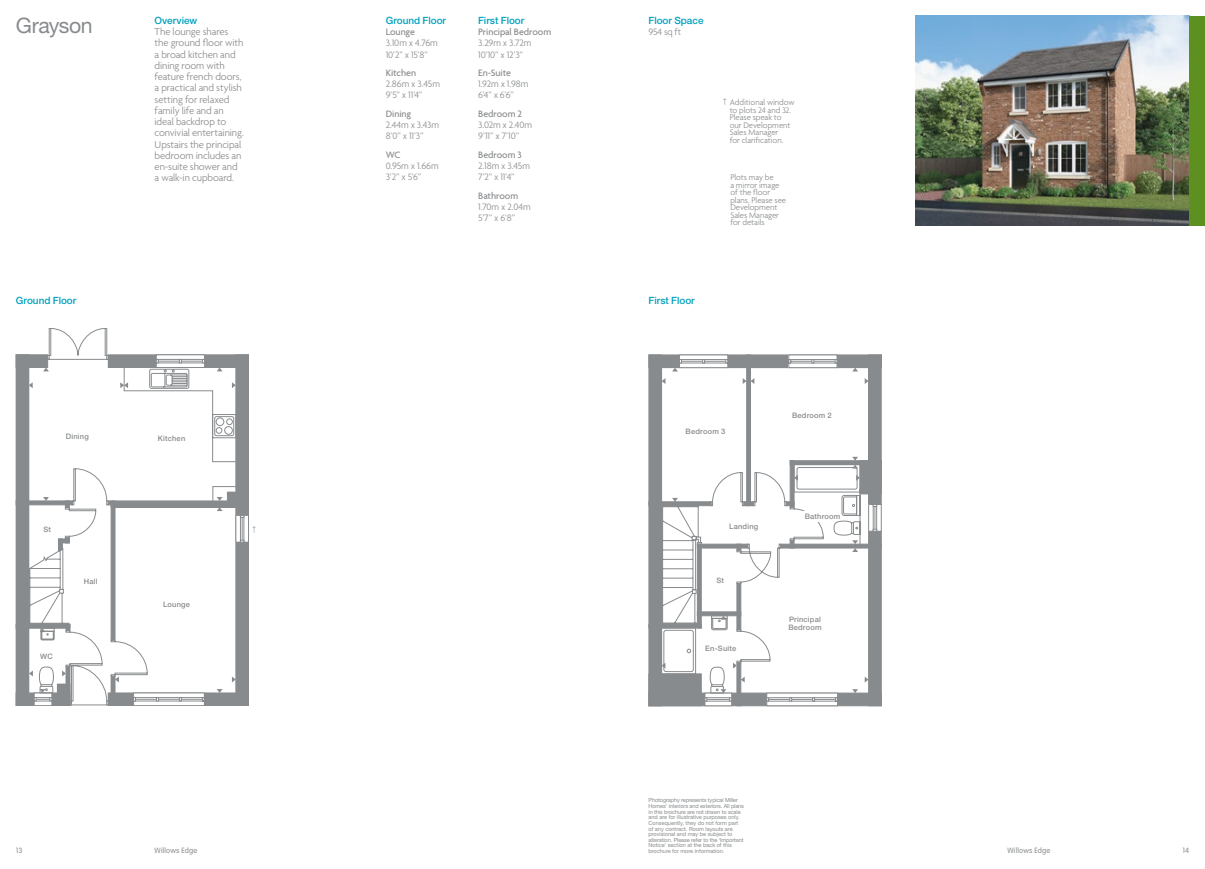
<style>
.page{position:relative;width:1205px;height:869px;background:#fff}
.page>*{position:absolute;margin:0;border:0;box-sizing:border-box;transform-origin:0 0}
.t1{font:21.25px "Helvetica Neue";letter-spacing:-.025em;color:#888b8d}
.t2{font:300 10.62px/11.2px "Agenda";letter-spacing:-.01em;color:#888b8d}
.t3{font:300 10px/11.2px "Agenda";letter-spacing:-.01em;color:#888b8d}
.t4{font:500 10px "Agenda";letter-spacing:-.005em;color:#888b8d}
.t5{font:500 10px "Helvetica Neue";letter-spacing:-.005em;color:#00a1be}
.t6{font:300 8.75px/7.5px "Agenda";letter-spacing:-.005em;color:#888b8d}
.t7{font:500 7.5px/8px "Helvetica Neue";letter-spacing:.025em;color:#888b8d}
.t8{font:300 7.5px "VAG Rounded";letter-spacing:.025em;color:#888b8d}
.t9{font:5.62px/5.6px "Helvetica Neue";letter-spacing:-.005em;color:#888b8d}
</style>
<div class="page">
<img style="left:915px;top:16px;width:274px;height:209px">
<div style="left:1189px;top:16px;width:16px;height:209px;background:#5d9021"></div>
<div style="left:236px;top:354px;width:12px;height:351px;background:#888b8d"></div>
<div style="left:236px;top:354px;width:13px;height:351px;border:1px solid #888b8d"></div>
<div style="left:16px;top:354px;width:13px;height:351px;background:#888b8d"></div>
<div style="left:108px;top:354px;width:140px;height:13px;background:#888b8d"></div>
<div style="left:108px;top:354px;width:141px;height:13px;border:1px solid #888b8d"></div>
<div style="left:108px;top:692px;width:140px;height:13px;background:#888b8d"></div>
<div style="left:108px;top:692px;width:141px;height:13px;border:1px solid #888b8d"></div>
<div style="left:227px;top:492px;width:21px;height:15px;background:#888b8d"></div>
<div style="left:227px;top:491px;width:22px;height:16px;border:1px solid #888b8d"></div>
<svg style="left:236px;top:515px;width:13px;height:27px"></svg>
<svg style="left:28px;top:328px;width:208px;height:377px"></svg>
<svg style="left:232px;top:382px;width:4px;height:6px"></svg>
<svg style="left:217px;top:367px;width:6px;height:4px"></svg>
<svg style="left:217px;top:497px;width:6px;height:3px"></svg>
<svg style="left:29px;top:382px;width:4px;height:6px"></svg>
<svg style="left:120px;top:382px;width:8px;height:6px"></svg>
<svg style="left:43px;top:367px;width:6px;height:4px"></svg>
<svg style="left:43px;top:497px;width:6px;height:3px"></svg>
<svg style="left:115px;top:676px;width:4px;height:6px"></svg>
<svg style="left:232px;top:676px;width:4px;height:6px"></svg>
<svg style="left:217px;top:688px;width:6px;height:4px"></svg>
<svg style="left:217px;top:507px;width:6px;height:4px"></svg>
<svg style="left:62px;top:670px;width:4px;height:6px"></svg>
<svg style="left:29px;top:670px;width:4px;height:6px"></svg>
<svg style="left:34px;top:688px;width:18px;height:17px"></svg>
<svg style="left:40px;top:628px;width:5px;height:3px"></svg>
<div style="left:868px;top:355px;width:13px;height:149px;background:#888b8d"></div>
<div style="left:868px;top:530px;width:13px;height:175px;background:#888b8d"></div>
<div style="left:649px;top:355px;width:12px;height:350px;background:#888b8d"></div>
<div style="left:649px;top:355px;width:232px;height:12px;background:#888b8d"></div>
<div style="left:649px;top:354px;width:232px;height:13px;border:1px solid #888b8d"></div>
<svg style="left:790px;top:460px;width:70px;height:4px"></svg>
<hr style="left:746px;top:355px;width:4px;height:150px;background:#888b8d">
<div style="left:746px;top:354px;width:5px;height:151px;border:1px solid #888b8d"></div>
<div style="left:860px;top:460px;width:21px;height:34px;background:#888b8d"></div>
<svg style="left:788px;top:354px;width:49px;height:14px"></svg>
<svg style="left:869px;top:504px;width:12px;height:27px"></svg>
<svg style="left:661px;top:464px;width:208px;height:243px"></svg>
<svg style="left:865px;top:378px;width:3px;height:6px"></svg>
<svg style="left:852px;top:367px;width:6px;height:4px"></svg>
<svg style="left:794px;top:474px;width:4px;height:6px"></svg>
<svg style="left:856px;top:474px;width:4px;height:6px"></svg>
<svg style="left:852px;top:456px;width:6px;height:12px"></svg>
<svg style="left:741px;top:676px;width:4px;height:6px"></svg>
<svg style="left:865px;top:676px;width:3px;height:6px"></svg>
<svg style="left:852px;top:688px;width:6px;height:4px"></svg>
<svg style="left:852px;top:540px;width:6px;height:11px"></svg>
<svg style="left:661px;top:662px;width:4px;height:6px"></svg>
<svg style="left:733px;top:662px;width:4px;height:6px"></svg>
<svg style="left:704px;top:688px;width:28px;height:17px"></svg>
<svg style="left:720px;top:615px;width:6px;height:4px"></svg>
<svg style="left:743px;top:378px;width:11px;height:6px"></svg>
<svg style="left:661px;top:378px;width:4px;height:6px"></svg>
<svg style="left:672px;top:354px;width:56px;height:17px"></svg>
<svg style="left:672px;top:497px;width:6px;height:4px"></svg>
<div style="left:804px;top:510px;width:29px;height:11px;background:#fff"></div>
<h1 class="t1" style="left:16px;top:12px;width:78px">Grayson</h1>
<h3 class="t5" style="left:16px;top:294px;width:62px">Ground Floor</h3>
<h3 class="t5" style="left:155px;top:14px;width:44px">Overview</h3>
<p class="t2" style="left:155px;top:26px;width:91px">The lounge shares the ground floor with a broad kitchen and dining room with feature french doors, a practical and stylish setting for relaxed family life and an ideal backdrop to convivial entertaining.<br>Upstairs the principal bedroom includes an en-suite shower and a walk-in cupboard.</p>
<h3 class="t7" style="left:172px;top:43px;width:37px">Bathroom</h3>
<h3 class="t7" style="left:156px;top:154px;width:35px">Bedroom</h3>
<h3 class="t7" style="left:66px;top:432px;width:25px">Dining</h3>
<h3 class="t7" style="left:158px;top:433px;width:29px">Kitchen</h3>
<h3 class="t7" style="left:43px;top:524px;width:9px">St</h3>
<h3 class="t7" style="left:40px;top:651px;width:14px">WC</h3>
<h3 class="t7" style="left:84px;top:576px;width:15px">Hall</h3>
<h3 class="t7" style="left:163px;top:599px;width:28px">Lounge</h3>
<h3 class="t6" style="left:253px;top:523px;width:5px">†</h3>
<h3 class="t5" style="left:386px;top:14px;width:62px">Ground Floor</h3>
<h3 class="t4" style="left:386px;top:26px;width:31px">Lounge</h3>
<h3 class="t3" style="left:386px;top:37px;width:54px">3.10m x 4.76m<br>10’2” x 15’8”</h3>
<h3 class="t4" style="left:386px;top:67px;width:32px">Kitchen</h3>
<h3 class="t3" style="left:386px;top:78px;width:56px">2.86m x 3.45m<br>9’5” x 11’4”</h3>
<h3 class="t4" style="left:386px;top:107px;width:27px">Dining</h3>
<h3 class="t3" style="left:386px;top:119px;width:55px">2.44m x 3.43m<br>8’0” x 11’3”</h3>
<h3 class="t4" style="left:386px;top:148px;width:16px">WC</h3>
<h3 class="t3" style="left:386px;top:160px;width:55px">0.95m x 1.66m<br>3’2” x 5’6”</h3>
<h3 class="t5" style="left:478px;top:14px;width:48px">First Floor</h3>
<h3 class="t4" style="left:478px;top:26px;width:75px">Principal Bedroom</h3>
<h3 class="t3" style="left:478px;top:37px;width:55px">3.29m x 3.72m<br>10’10” x 12’3”</h3>
<h3 class="t4" style="left:478px;top:67px;width:34px">En-Suite</h3>
<h3 class="t3" style="left:478px;top:78px;width:52px">1.92m x 1.98m<br>6’4” x 6’6”</h3>
<h3 class="t4" style="left:478px;top:107px;width:45px">Bedroom 2</h3>
<h3 class="t3" style="left:478px;top:119px;width:56px">3.02m x 2.40m<br>9’11” x 7’10”</h3>
<h3 class="t4" style="left:478px;top:148px;width:45px">Bedroom 3</h3>
<h3 class="t3" style="left:478px;top:160px;width:53px">2.18m x 3.45m<br>7’2” x 11’4”</h3>
<h3 class="t4" style="left:478px;top:189px;width:42px">Bathroom</h3>
<h3 class="t3" style="left:478px;top:201px;width:54px">1.70m x 2.04m<br>5’7” x 6’8”</h3>
<h3 class="t5" style="left:648px;top:14px;width:56px">Floor Space</h3>
<h3 class="t3" style="left:648px;top:26px;width:34px">954 sq ft</h3>
<h3 class="t6" style="left:730px;top:98px;width:67px;text-indent:-6px">† Additional window to plots 24 and 32.<br>Please speak to our Development<br>Sales Manager<br>for clarification.</h3>
<h3 class="t6" style="left:730px;top:173px;width:57px">Plots may be<br>a mirror image of the floor plans. Please see<br>Development<br>Sales Manager for details</h3>
<h3 class="t5" style="left:648px;top:294px;width:48px">First Floor</h3>
<h3 class="t7" style="left:792px;top:410px;width:41px">Bedroom 2</h3>
<h3 class="t7" style="left:685px;top:426px;width:41px">Bedroom 3</h3>
<h3 class="t7" style="left:729px;top:521px;width:31px">Landing</h3>
<h3 class="t7" style="left:716px;top:575px;width:9px">St</h3>
<h3 class="t7" style="left:705px;top:643px;width:32px">En-Suite</h3>
<h3 class="t7" style="left:805px;top:511px;width:37px">Bathroom</h3>
<h3 class="t7" style="left:788px;top:614px;width:35px">Principal<br>Bedroom</h3>
<p class="t9" style="left:648px;top:797px;width:97px">Photography represents typical Miller Homes’ interiors and exteriors. All plans in this brochure are not drawn to scale and are for illustrative purposes only.<br>Consequently, they do not form part of any contract. Room layouts are provisional and may be subject to alteration. Please refer to the ‘Important Notice’ section at the back of this brochure for more information.</p>
<h3 class="t8" style="left:155px;top:845px;width:44px">Willows Edge</h3>
<h3 class="t8" style="left:1007px;top:845px;width:44px">Willows Edge</h3>
<h3 class="t8" style="left:16px;top:845px;width:8px">13</h3>
<h3 class="t8" style="left:1182px;top:845px;width:8px">14</h3>
</div>
